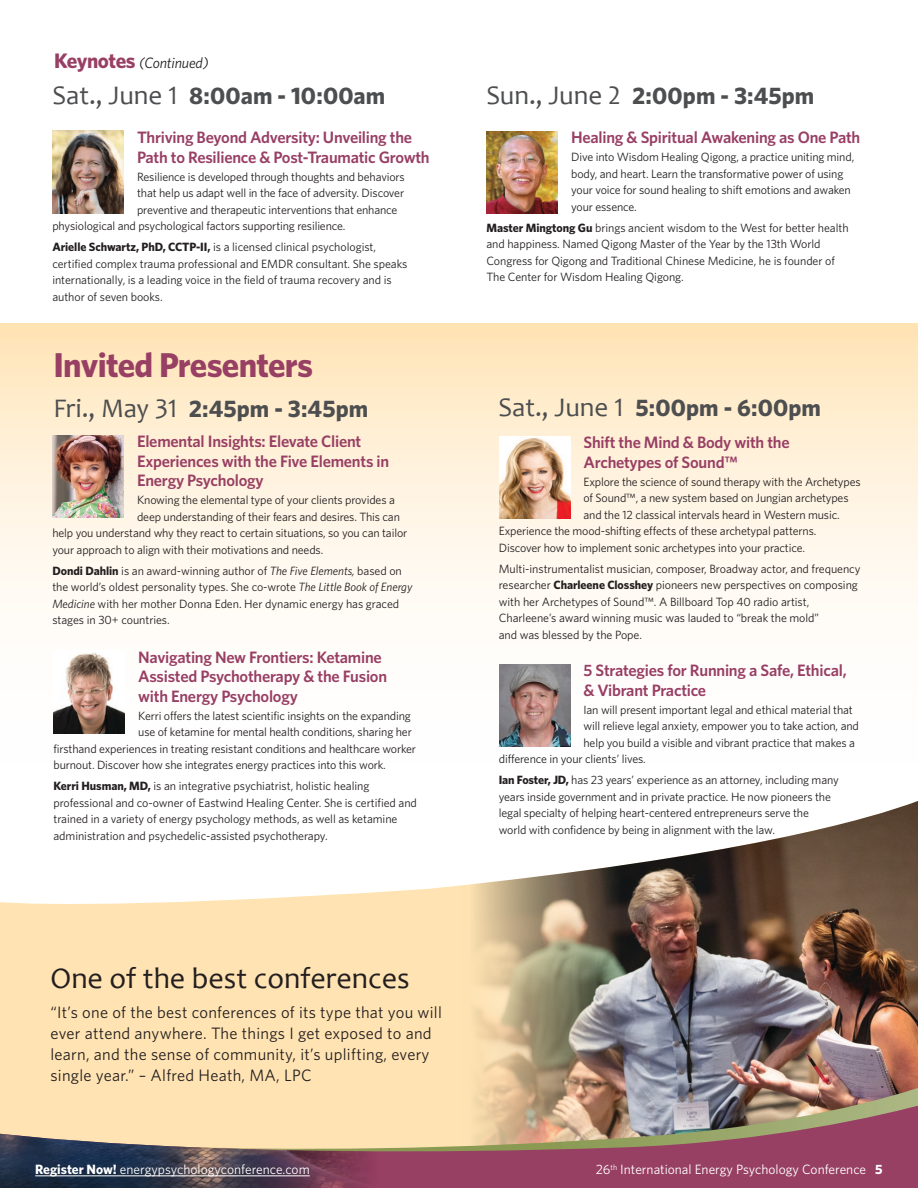
<style>
.page{position:relative;width:918px;height:1188px;background:#fff}
.page>*{position:absolute;margin:0;border:0;box-sizing:border-box;transform-origin:0 0}
.Workshop_Heading{font:700 34.5px "Whitney";letter-spacing:-.02em;color:#983f64}
.Quote_Heading{font:30px "Candara";color:#231f20}
.Date_Heading{font:700 24px "Whitney";color:#4d4e50}
.Session_Title{font:600 16.5px/19.5px "Whitney";letter-spacing:-.015em;color:#983f64}
.Quote_Body{font:16.5px/21px "Whitney";letter-spacing:.015em;color:#231f20}
.Workshop_Heading-2{font:italic 15px "Whitney";letter-spacing:-.01em;color:#231f20}
.t1{font:13.5px "Whitney";color:#fff}
.Speaker_Description{font:12px/16.5px "Whitney";letter-spacing:-.005em;color:#231f20}
.Session_Description_Body{font:12px/16.5px "Whitney";letter-spacing:-.01em;color:#231f20}
.s1{font-weight:700;font-style:normal;font-size:21px;color:#983f64}
.s2{font-family:"Candara";font-weight:400;font-size:27px}
.s3{font-weight:700}
.s4{font-style:italic}
</style>
<div class="page">
<div style="left:0;top:885px;width:461px;height:198px;background:#ffe3b2"></div>
<img style="left:461px;top:851px;width:457px;height:232px">
<svg style="left:0;top:324px;width:918px;height:527px"></svg>
<img style="left:53px;top:131px;width:71px;height:82px">
<img style="left:53px;top:435px;width:71px;height:83px">
<img style="left:54px;top:651px;width:71px;height:82px">
<img style="left:499px;top:437px;width:71px;height:82px">
<img style="left:499px;top:665px;width:71px;height:82px">
<img style="left:487px;top:131px;width:71px;height:83px">
<img style="left:0;top:1083px;width:918px;height:19px">
<svg style="left:378px;top:1102px;width:540px;height:86px;fill:#983f64"></svg>
<img style="left:0;top:1102px;width:378px;height:86px">
<hr style="left:35px;top:1176px;width:275px;height:1px;background:#fff">
<p class="Workshop_Heading-2" style="left:54px;top:54px;width:156px"><span class="s1">Keynotes</span> (Continued)</p>
<p class="Date_Heading" style="left:52px;top:81px;width:334px"><span class="s2">Sat., June 1</span> 8:00am - 10:00am</p>
<p class="Session_Title" style="left:137px;top:127px;width:294px">Thriving Beyond Adversity: Unveiling the<br>Path to Resilience &amp; Post-Traumatic Growth</p>
<p class="Session_Description_Body" style="left:137px;top:168px;width:269px">Resilience is developed through thoughts and behaviors</p>
<p class="Session_Description_Body" style="left:137px;top:184px;width:269px">that help us adapt well in the face of adversity. Discover</p>
<p class="Session_Description_Body" style="left:137px;top:201px;width:262px">preventive and therapeutic interventions that enhance</p>
<p class="Session_Description_Body" style="left:52px;top:217px;width:295px">physiological and psychological factors supporting resilience.</p>
<p class="Speaker_Description" style="left:52px;top:238px;width:357px"><span class="s3">Arielle Schwartz, PhD, CCTP-II,</span> is a licensed clinical psychologist, certified complex trauma professional and EMDR consultant. She speaks internationally, is a leading voice in the field of trauma recovery and is author of seven books.</p>
<p class="Date_Heading" style="left:486px;top:81px;width:329px"><span class="s2">Sun., June 2</span> 2:00pm - 3:45pm</p>
<p class="Session_Title" style="left:571px;top:127px;width:291px">Healing &amp; Spiritual Awakening as One Path</p>
<p class="Session_Description_Body" style="left:571px;top:148px;width:285px">Dive into Wisdom Healing Qigong, a practice uniting mind, body, and heart. Learn the transformative power of using your voice for sound healing to shift emotions and awaken your essence.</p>
<p class="Speaker_Description" style="left:486px;top:219px;width:364px"><span class="s3">Master Mingtong Gu</span> brings ancient wisdom to the West for better health and happiness. Named Qigong Master of the Year by the 13th World Congress for Qigong and Traditional Chinese Medicine, he is founder of The Center for Wisdom Healing Qigong.</p>
<p class="Workshop_Heading" style="left:53px;top:344px;width:261px">Invited Presenters</p>
<p class="Date_Heading" style="left:53px;top:394px;width:316px"><span class="s2">Fri., May 31</span> 2:45pm - 3:45pm</p>
<p class="Date_Heading" style="left:498px;top:393px;width:324px"><span class="s2">Sat., June 1</span> 5:00pm - 6:00pm</p>
<p class="Session_Title" style="left:137px;top:431px;width:254px">Elemental Insights: Elevate Client<br>Experiences with the Five Elements in<br>Energy Psychology</p>
<p class="Session_Description_Body" style="left:137px;top:492px;width:259px">Knowing the elemental type of your clients provides a</p>
<p class="Session_Description_Body" style="left:137px;top:508px;width:264px">deep understanding of their fears and desires. This can</p>
<p class="Session_Description_Body" style="left:52px;top:525px;width:356px">help you understand why they react to certain situations, so you can tailor</p>
<p class="Session_Description_Body" style="left:52px;top:541px;width:272px">your approach to align with their motivations and needs.</p>
<p class="Speaker_Description" style="left:52px;top:562px;width:362px"><span class="s3">Dondi Dahlin</span> is an award-winning author of <span class="s4">The Five Elements,</span> based on the world’s oldest personality types. She co-wrote <span class="s4">The Little Book of Energy Medicine</span> with her mother Donna Eden. Her dynamic energy has graced stages in 30+ countries.</p>
<p class="Session_Title" style="left:138px;top:647px;width:250px">Navigating New Frontiers: Ketamine<br>Assisted Psychotherapy &amp; the Fusion with Energy Psychology</p>
<p class="Session_Description_Body" style="left:138px;top:707px;width:274px">Kerri offers the latest scientific insights on the expanding</p>
<p class="Session_Description_Body" style="left:138px;top:723px;width:275px">use of ketamine for mental health conditions, sharing her</p>
<p class="Session_Description_Body" style="left:53px;top:740px;width:364px">firsthand experiences in treating resistant conditions and healthcare worker</p>
<p class="Session_Description_Body" style="left:53px;top:756px;width:334px">burnout. Discover how she integrates energy practices into this work.</p>
<p class="Speaker_Description" style="left:53px;top:777px;width:365px"><span class="s3">Kerri Husman, MD,</span> is an integrative psychiatrist, holistic healing professional and co-owner of Eastwind Healing Center. She is certified and trained in a variety of energy psychology methods, as well as ketamine administration and psychedelic-assisted psychotherapy.</p>
<p class="Quote_Heading" style="left:51px;top:959px;width:361px">One of the best conferences</p>
<p class="Quote_Body" style="left:51px;top:1001px;width:393px">“It’s one of the best conferences of its type that you will ever attend anywhere. The things I get exposed to and learn, and the sense of community, it’s uplifting, every single year.” – Alfred Heath, MA, LPC</p>
<p class="Session_Title" style="left:584px;top:432px;width:208px">Shift the Mind &amp; Body with the<br>Archetypes of Sound™</p>
<p class="Session_Description_Body" style="left:584px;top:473px;width:279px">Explore the science of sound therapy with the Archetypes</p>
<p class="Session_Description_Body" style="left:584px;top:490px;width:267px">of Sound™, a new system based on Jungian archetypes</p>
<p class="Session_Description_Body" style="left:584px;top:506px;width:258px">and the 12 classical intervals heard in Western music.</p>
<p class="Session_Description_Body" style="left:499px;top:523px;width:319px">Experience the mood-shifting effects of these archetypal patterns.</p>
<p class="Session_Description_Body" style="left:499px;top:539px;width:308px">Discover how to implement sonic archetypes into your practice.</p>
<p class="Speaker_Description" style="left:499px;top:560px;width:363px">Multi-instrumentalist musician, composer, Broadway actor, and frequency researcher <span class="s3">Charleene Closshey</span> pioneers new perspectives on composing with her Archetypes of Sound™. A Billboard Top 40 radio artist, Charleene’s award winning music was lauded to “break the mold”<br>and was blessed by the Pope.</p>
<p class="Session_Title" style="left:584px;top:661px;width:265px">5 Strategies for Running a Safe, Ethical, &amp; Vibrant Practice</p>
<p class="Session_Description_Body" style="left:584px;top:701px;width:271px">Ian will present important legal and ethical material that</p>
<p class="Session_Description_Body" style="left:584px;top:718px;width:277px">will relieve legal anxiety, empower you to take action, and</p>
<p class="Session_Description_Body" style="left:584px;top:734px;width:273px">help you build a visible and vibrant practice that makes a</p>
<p class="Session_Description_Body" style="left:499px;top:751px;width:149px">difference in your clients’ lives.</p>
<p class="Speaker_Description" style="left:499px;top:772px;width:342px"><span class="s3">Ian Foster, JD,</span> has 23 years’ experience as an attorney, including many years inside government and in private practice. He now pioneers the legal specialty of helping heart-centered entrepreneurs serve the world with confidence by being in alignment with the law.</p>
<p class="t1" style="left:35px;top:1161px;width:276px"><span class="s3">Register Now!</span> energypsychologyconference.com</p>
<p class="t1" style="left:596px;top:1161px;width:289px">26<sup>th</sup> International Energy Psychology Conference <span class="s3">5</span></p>
</div>
